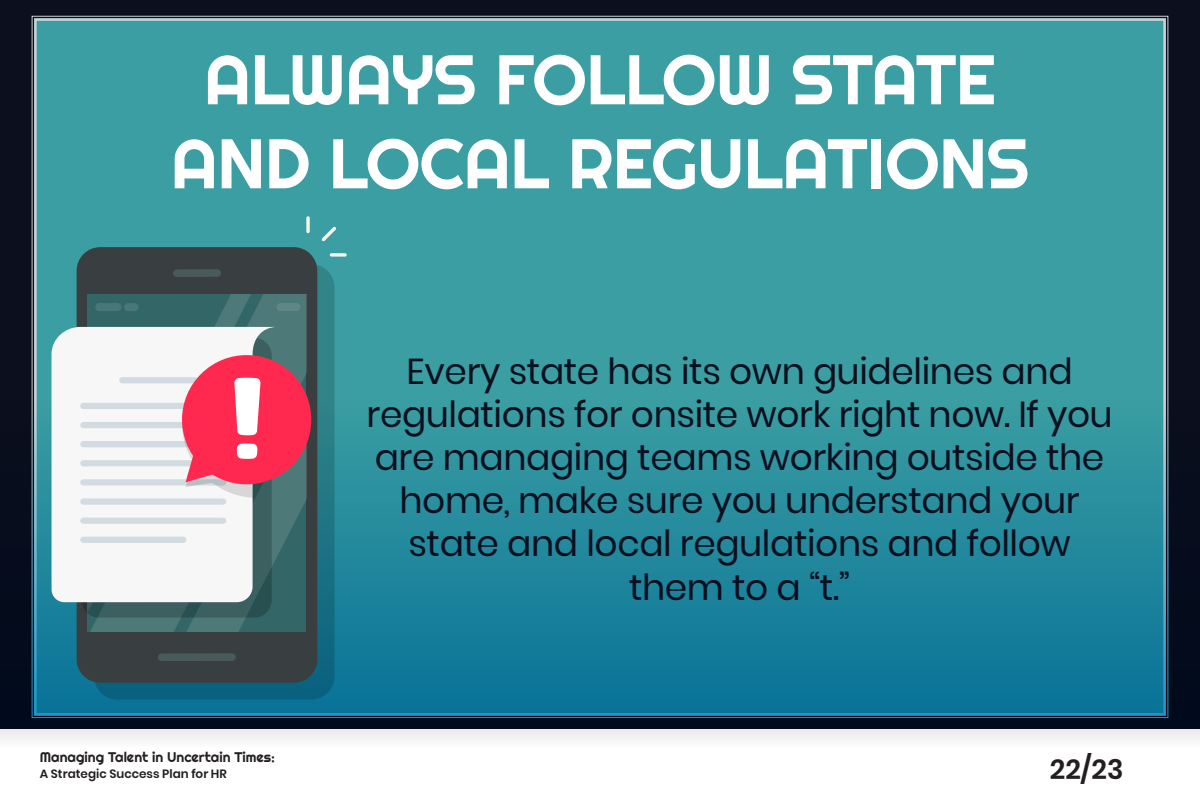
<style>
.page{position:relative;width:1200px;height:800px;background:#fff}
.page>*{position:absolute;margin:0;border:0;box-sizing:border-box;transform-origin:0 0}
.t1{font:70px/84px "Righteous";letter-spacing:-.01em;color:#fff;text-align:center}
.t2{font:36px/43.2px "Poppins";letter-spacing:-.01em;color:#0b0f1e;text-align:center}
.t3{font:600 27.5px "Poppins";color:#231f20}
.t4{font:14px "Righteous";color:#231f20}
.t5{font:600 12px "Poppins";color:#231f20}
</style>
<div class="page">
<div style="left:0;top:728px;width:1200px;height:20px;background:#f3f3f3"></div>
<div style="left:0;top:0;width:1200px;height:729px;background:#0b0f1e"></div>
<div style="left:31px;top:15px;width:1138px;height:385px;background:#3b9ea2"></div>
<svg style="left:31px;top:400px;width:1138px;height:319px"></svg>
<div style="left:94px;top:264px;width:241px;height:436px;background:linear-gradient(to bottom,#3a8c89,#0c6480);border-radius:24px"></div>
<div style="left:77px;top:247px;width:240px;height:436px;background:#393f40;border-radius:24px"></div>
<svg style="left:88px;top:295px;width:218px;height:337px;fill:#366"></svg>
<div style="left:173px;top:269px;width:48px;height:8px;background:#495a5a;border-radius:4px"></div>
<div style="left:158px;top:653px;width:78px;height:8px;background:#495a5a;border-radius:4px"></div>
<div style="left:95px;top:303px;width:26px;height:8px;background:#497676;border-radius:4px"></div>
<div style="left:124px;top:303px;width:15px;height:8px;background:#497676;border-radius:4px"></div>
<div style="left:276px;top:303px;width:24px;height:8px;background:#608787;border-radius:4px"></div>
<svg style="left:82px;top:338px;width:190px;height:280px;fill:#3c5f5f"></svg>
<svg style="left:52px;top:327px;width:225px;height:275px;fill:#f7f7f7"></svg>
<div style="left:81px;top:403px;width:145px;height:5px;background:#d2dce0;border-radius:3px"></div>
<div style="left:80px;top:403px;width:146px;height:6px;border:1px solid #a3bbc4;border-radius:3px"></div>
<div style="left:81px;top:423px;width:145px;height:5px;background:#d2dce0;border-radius:3px"></div>
<div style="left:80px;top:422px;width:146px;height:6px;border:1px solid #a3bbc4;border-radius:3px"></div>
<div style="left:81px;top:442px;width:145px;height:5px;background:#d2dce0;border-radius:3px"></div>
<div style="left:80px;top:441px;width:146px;height:6px;border:1px solid #a3bbc4;border-radius:3px"></div>
<div style="left:81px;top:461px;width:145px;height:5px;background:#d2dce0;border-radius:3px"></div>
<div style="left:80px;top:460px;width:146px;height:6px;border:1px solid #a3bbc4;border-radius:3px"></div>
<div style="left:81px;top:480px;width:145px;height:5px;background:#d2dce0;border-radius:3px"></div>
<div style="left:80px;top:479px;width:146px;height:7px;border:1px solid #a3bbc4;border-radius:3px"></div>
<div style="left:81px;top:499px;width:145px;height:5px;background:#d2dce0;border-radius:3px"></div>
<div style="left:80px;top:498px;width:146px;height:7px;border:1px solid #a3bbc4;border-radius:3px"></div>
<div style="left:81px;top:518px;width:145px;height:5px;background:#d2dce0;border-radius:3px"></div>
<div style="left:80px;top:518px;width:146px;height:6px;border:1px solid #a3bbc4;border-radius:3px"></div>
<div style="left:81px;top:537px;width:105px;height:5px;background:#d2dce0;border-radius:3px"></div>
<div style="left:80px;top:537px;width:106px;height:6px;border:1px solid #a3bbc4;border-radius:3px"></div>
<div style="left:120px;top:378px;width:78px;height:5px;background:#d2dce0;border-radius:3px"></div>
<div style="left:119px;top:377px;width:79px;height:6px;border:1px solid #a3bbc4;border-radius:3px"></div>
<svg style="left:176px;top:349px;width:142px;height:149px"></svg>
<svg style="left:322px;top:227px;width:14px;height:14px"></svg>
<svg style="left:306px;top:216px;width:4px;height:17px"></svg>
<svg style="left:330px;top:253px;width:17px;height:4px"></svg>
<h1 class="t1" style="left:171px;top:37px;width:860px">ALWAYS FOLLOW STATE<br>AND LOCAL REGULATIONS</h1>
<p class="t4" style="left:40px;top:748px;width:237px">Managing Talent in Uncertain Times:</p>
<p class="t5" style="left:40px;top:767px;width:189px">A Strategic Success Plan for HR</p>
<p class="t2" style="left:367px;top:350px;width:748px">Every state has its own guidelines and regulations for onsite work right now. If you are managing teams working outside the home, make sure you understand your state and local regulations and follow them to a “t.”</p>
<p class="t3" style="left:1050px;top:754px;width:75px">22/23</p>
</div>
